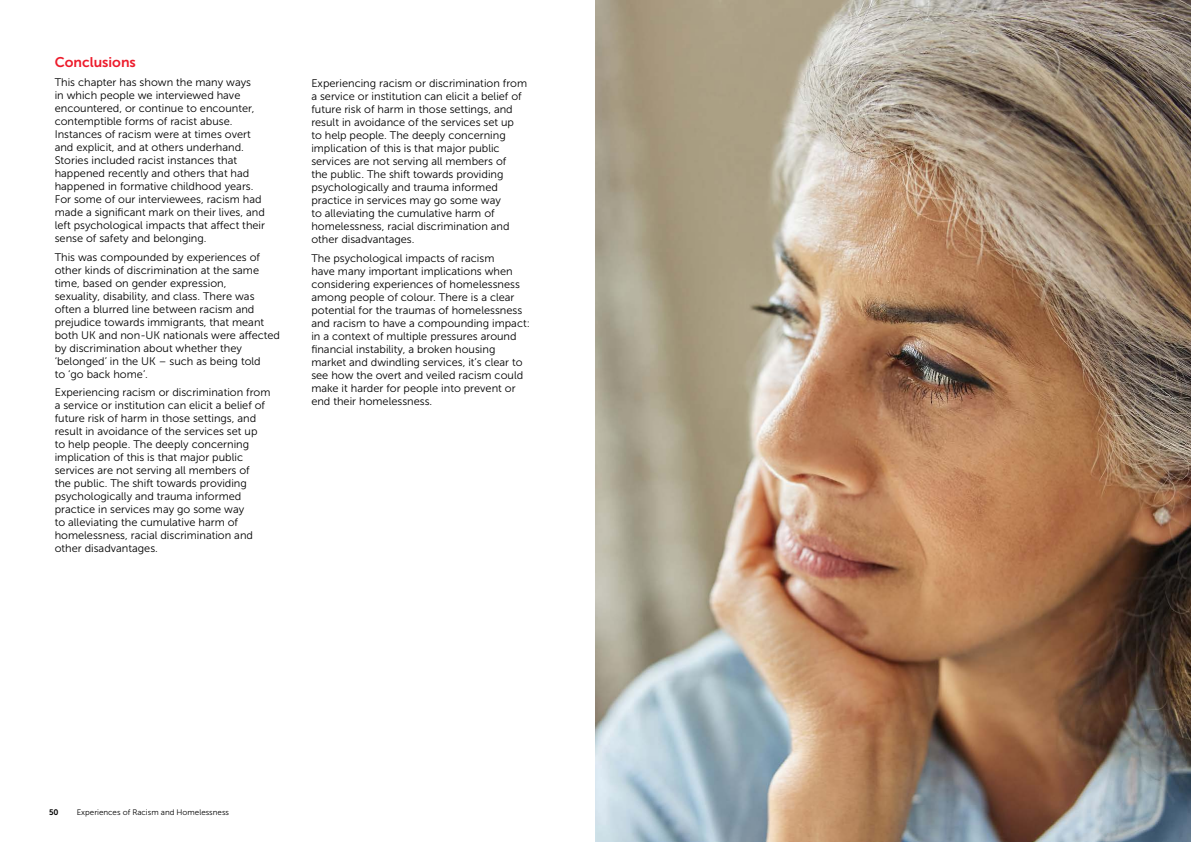
<style>
.page{position:relative;width:1191px;height:842px;background:#fff}
.page>*{position:absolute;margin:0;border:0;box-sizing:border-box;transform-origin:0 0}
.t1{font:14px "Museo Sans 700";color:#ed1c2c}
.t2{font:11px/13px "Museo Sans 300";color:#000}
.t3{font:8px "Museo Sans 300";color:#000}
.t4{font:8px "Museo Sans 700";color:#000}
</style>
<div class="page">
<img style="left:595px;top:0;width:596px;height:842px">
<p class="t1" style="left:55px;top:55px;width:83px">Conclusions</p>
<p class="t2" style="left:55px;top:76px;width:212px">This chapter has shown the many ways<br>in which people we interviewed have encountered, or continue to encounter, contemptible forms of racist abuse.<br>Instances of racism were at times overt and explicit, and at others underhand.<br>Stories included racist instances that happened recently and others that had happened in formative childhood years.<br>For some of our interviewees, racism had made a significant mark on their lives, and left psychological impacts that affect their sense of safety and belonging.</p>
<p class="t2" style="left:55px;top:250px;width:227px">This was compounded by experiences of other kinds of discrimination at the same time, based on gender expression,<br>sexuality, disability, and class. There was often a blurred line between racism and prejudice towards immigrants, that meant both UK and non-UK nationals were affected by discrimination about whether they ‘belonged’ in the UK – such as being told<br>to ‘go back home’.</p>
<p class="t2" style="left:55px;top:386px;width:217px">Experiencing racism or discrimination from a service or institution can elicit a belief of future risk of harm in those settings, and result in avoidance of the services set up to help people. The deeply concerning implication of this is that major public services are not serving all members of<br>the public. The shift towards providing psychologically and trauma informed practice in services may go some way<br>to alleviating the cumulative harm of homelessness, racial discrimination and other disadvantages.</p>
<p class="t2" style="left:311px;top:77px;width:217px">Experiencing racism or discrimination from a service or institution can elicit a belief of future risk of harm in those settings, and result in avoidance of the services set up to help people. The deeply concerning implication of this is that major public services are not serving all members of<br>the public. The shift towards providing psychologically and trauma informed practice in services may go some way<br>to alleviating the cumulative harm of homelessness, racial discrimination and other disadvantages.</p>
<p class="t2" style="left:311px;top:252px;width:220px">The psychological impacts of racism<br>have many important implications when considering experiences of homelessness among people of colour. There is a clear potential for the traumas of homelessness and racism to have a compounding impact: in a context of multiple pressures around financial instability, a broken housing market and dwindling services, it’s clear to see how the overt and veiled racism could make it harder for people into prevent or end their homelessness.</p>
<p class="t4" style="left:49px;top:808px;width:11px">50</p>
<p class="t3" style="left:77px;top:808px;width:154px">Experiences of Racism and Homelessness</p>
</div>
